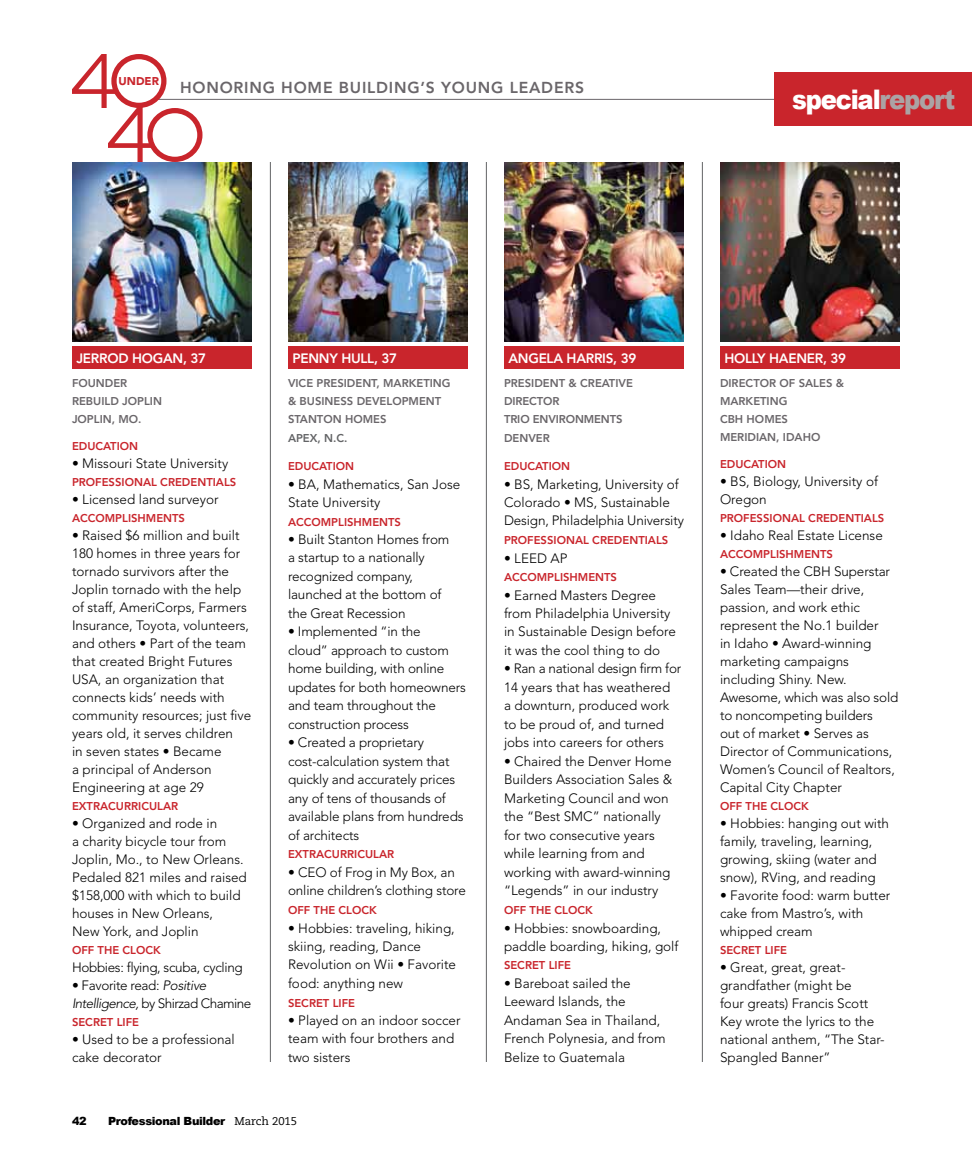
<style>
.page{position:relative;width:972px;height:1161px;background:#fff}
.page>*{position:absolute;margin:0;border:0;box-sizing:border-box;transform-origin:0 0}
.t1{font:900 27px "Arial";letter-spacing:-.05em;color:#fff;scale:.9 1}
.t2{font:800 15.75px "Avenir LT Std";letter-spacing:.05em;color:#6a666a}
.t3{font:300 13.5px/18px "Avenir LT Std";color:#000}
.t4{font:800 13.5px "Avenir LT Std";letter-spacing:-.02em;color:#fff}
.t5{font:300 13.5px/18px "Avenir LT Std";letter-spacing:-.04em;color:#000}
.t6{font:300 13.5px "Avenir LT Std";letter-spacing:-.025em;color:#000}
.t7{font:800 11.25px "Avenir LT Std";color:#c9252c}
.t8{font:800 11.25px/18px "Avenir LT Std";color:#6a666a}
.t9{font:900 11.25px "Arial";letter-spacing:-.03em;color:#000}
.t10{font:800 11.25px "Avenir LT Std";color:#636466}
.t11{font:900 11.25px "Avenir LT Std";color:#c9252c}
.s1{color:#aba3a4}
.s2{font-style:italic}
.s3{font-family:"Caecilia LT Std";font-weight:400}
</style>
<div class="page">
<hr style="left:158px;top:99px;width:814px;height:1px;background:#6a666a">
<div style="left:111px;top:54px;width:55px;height:54px;border:5px solid #c9252c;border-radius:50%"></div>
<svg style="left:72px;top:54px;width:83px;height:108px"></svg>
<div style="left:147px;top:108px;width:55px;height:54px;border:5px solid #c9252c;border-radius:50%"></div>
<div style="left:774px;top:72px;width:198px;height:54px;background:#c9252c"></div>
<div style="left:72px;top:346px;width:180px;height:23px;background:#c9252c"></div>
<hr style="left:270px;top:162px;width:1px;height:900px;background:#636466">
<hr style="left:486px;top:162px;width:1px;height:900px;background:#636466">
<hr style="left:702px;top:162px;width:1px;height:900px;background:#636466">
<img style="left:72px;top:162px;width:180px;height:180px">
<div style="left:288px;top:346px;width:180px;height:23px;background:#c9252c"></div>
<img style="left:288px;top:162px;width:180px;height:180px">
<div style="left:504px;top:346px;width:180px;height:23px;background:#c9252c"></div>
<img style="left:504px;top:162px;width:180px;height:180px">
<div style="left:720px;top:346px;width:180px;height:23px;background:#c9252c"></div>
<img style="left:720px;top:162px;width:180px;height:180px">
<p class="t11" style="left:119px;top:75px;width:42px">UNDER</p>
<p class="t2" style="left:180px;top:78px;width:406px">HONORING HOME BUILDING’S YOUNG LEADERS</p>
<h1 class="t1" style="left:792px;top:84px;width:183px">special<span class="s1">report</span></h1>
<p class="t4" style="left:76px;top:350px;width:131px">JERROD HOGAN, 37</p>
<p class="t4" style="left:292px;top:350px;width:106px">PENNY H ULL, 37</p>
<p class="t4" style="left:508px;top:350px;width:129px">ANGELA HARRIS, 39</p>
<p class="t4" style="left:724px;top:350px;width:123px">HOLLY HAENER, 39</p>
<p class="t8" style="left:72px;top:374px;width:91px">FOUNDER<br>REBUILD JOPLIN<br>JOPLIN, MO.</p>
<p class="t7" style="left:72px;top:439px;width:68px">EDUCATION</p>
<p class="t3" style="left:72px;top:454px;width:158px">• Missouri State University</p>
<p class="t7" style="left:72px;top:475px;width:166px">PROFESSIONAL CREDENTIALS</p>
<p class="t3" style="left:72px;top:490px;width:148px">• Licensed land surveyor</p>
<p class="t7" style="left:72px;top:511px;width:115px">ACCOM PLISHM ENTS</p>
<p class="t3" style="left:72px;top:526px;width:181px">• Raised $6 million and built<br>180 homes in three years for tornado survivors after the<br>Joplin tornado with the help of staff, AmeriCorps, Farmers<br>Insurance, Toyota, volunteers, and others • Part of the team that created Bright Futures<br>USA, an organization that connects kids’ needs with community resources; just five years old, it serves children<br>in seven states • Became<br>a principal of Anderson<br>Engineering at age 29</p>
<p class="t7" style="left:72px;top:799px;width:108px">EXTRACURRICULAR</p>
<p class="t3" style="left:72px;top:814px;width:176px">• Organized and rode in<br>a charity bicycle tour from<br>Joplin, Mo., to New Orleans.<br>Pedaled 821 miles and raised $158,000 with which to build houses in New Orleans,<br>New York, and Joplin</p>
<p class="t7" style="left:72px;top:943px;width:90px">OFF THE CLOCK</p>
<p class="t6" style="left:72px;top:959px;width:172px">Hobbies: flying, scuba, cycling</p>
<p class="t5" style="left:72px;top:976px;width:181px">• Favorite read: <span class="s2">Positive<br>Intelligence,</span> by Shirzad Chamine</p>
<p class="t7" style="left:72px;top:1015px;width:69px">SECRET LIFE</p>
<p class="t3" style="left:72px;top:1030px;width:164px">• Used to be a professional cake decorator</p>
<p class="t8" style="left:288px;top:373px;width:164px;line-height:18.5px">VICE PRESIDENT, MARKETING &amp; BUSINESS DEVELOPM ENT<br>STANTON H OM ES</p>
<p class="t10" style="left:288px;top:431px;width:61px">APEX, N .C.</p>
<p class="t7" style="left:288px;top:459px;width:68px">EDUCATION</p>
<p class="t3" style="left:288px;top:475px;width:174px;line-height:18.5px">• BA, Mathematics, San Jose<br>State University</p>
<p class="t7" style="left:288px;top:515px;width:115px">ACCOM PLISHM ENTS</p>
<p class="t3" style="left:288px;top:530px;width:163px;line-height:18.5px">• Built Stanton Homes from a startup to a nationally recognized company, launched at the bottom of the Great Recession</p>
<p class="t3" style="left:288px;top:623px;width:179px;line-height:18.5px">• Implemented “in the<br>cloud” approach to custom home building, with online updates for both homeowners and team throughout the construction process</p>
<p class="t3" style="left:288px;top:734px;width:177px;line-height:18.5px">• Created a proprietary cost-calculation system that quickly and accurately prices any of tens of thousands of available plans from hundreds of architects</p>
<p class="t7" style="left:288px;top:848px;width:108px">EXTRACURRICULAR</p>
<p class="t3" style="left:288px;top:863px;width:179px;line-height:18.5px">• CEO of Frog in My Box, an online children’s clothing store</p>
<p class="t7" style="left:288px;top:903px;width:90px">OFF THE CLOCK</p>
<p class="t3" style="left:288px;top:919px;width:170px;line-height:18.5px">• Hobbies: traveling, hiking, skiing, reading, Dance<br>Revolution on Wii • Favorite food: anything new</p>
<p class="t7" style="left:288px;top:996px;width:69px">SECRET LIFE</p>
<p class="t3" style="left:288px;top:1011px;width:174px;line-height:18.5px">• Played on an indoor soccer team with four brothers and two sisters</p>
<p class="t8" style="left:504px;top:373px;width:130px;line-height:18.5px">PRESIDENT &amp; CREATIVE<br>DIRECTOR<br>TRIO</p>
<p class="t8" style="left:504px;top:410px;width:120px;line-height:18.5px;text-indent:29px">ENVIRONM ENTS<br>DENVER</p>
<p class="t7" style="left:504px;top:459px;width:68px">EDUCATION</p>
<p class="t3" style="left:504px;top:475px;width:182px;line-height:18.5px">• BS, Marketing, University of<br>Colorado • MS, Sustainable<br>Design, Philadelphia University</p>
<p class="t7" style="left:504px;top:533px;width:166px">PROFESSIONAL CREDENTIALS</p>
<p class="t3" style="left:504px;top:549px;width:65px">• LEED AP</p>
<p class="t7" style="left:504px;top:570px;width:115px">ACCOM PLISHM ENTS</p>
<p class="t3" style="left:504px;top:586px;width:174px;line-height:18.5px">• Earned Masters Degree from Philadelphia University in Sustainable Design before it was the cool thing to do</p>
<p class="t3" style="left:504px;top:660px;width:179px;line-height:18.5px">• Ran a national design firm for<br>14 years that has weathered<br>a downturn, produced work to be proud of, and turned jobs into careers for others</p>
<p class="t3" style="left:504px;top:752px;width:170px;line-height:18.5px">• Chaired the Denver Home<br>Builders Association Sales &amp;<br>Marketing Council and won the “Best SMC” nationally for two consecutive years while learning from and working with award-winning “Legends” in our industry</p>
<p class="t7" style="left:504px;top:903px;width:90px">OFF THE CLOCK</p>
<p class="t3" style="left:504px;top:919px;width:176px;line-height:18.5px">• Hobbies: snowboarding, paddle boarding, hiking, golf</p>
<p class="t7" style="left:504px;top:959px;width:69px">SECRET LIFE</p>
<p class="t3" style="left:504px;top:974px;width:163px;line-height:18.5px">• Bareboat sailed the<br>Leeward Islands, the<br>Andaman Sea in Thailand,<br>French Polynesia, and from<br>Belize to Guatemala</p>
<p class="t8" style="left:720px;top:374px;width:126px">DIRECTOR OF SALES &amp;<br>MARKETING<br>CBH</p>
<p class="t8" style="left:720px;top:410px;width:102px;text-align:center">HOMES<br>MERIDIAN, IDAHO</p>
<p class="t7" style="left:720px;top:457px;width:68px">EDUCATION</p>
<p class="t3" style="left:720px;top:472px;width:160px">• BS, Biology, University of<br>Oregon</p>
<p class="t7" style="left:720px;top:511px;width:166px">PROFESSIONAL CREDENTIALS</p>
<p class="t3" style="left:720px;top:526px;width:164px">• Idaho Real Estate License</p>
<p class="t7" style="left:720px;top:547px;width:115px">ACCOM PLISHM ENTS</p>
<p class="t3" style="left:720px;top:562px;width:180px">• Created the CBH Superstar<br>Sales Team—their drive, passion, and work ethic represent the No.1 builder<br>in Idaho • Award-winning marketing campaigns including Shiny. New.<br>Awesome, which was also sold to noncompeting builders<br>out of market • Serves as<br>Director of Communications,<br>Women’s Council of Realtors,<br>Capital City Chapter</p>
<p class="t7" style="left:720px;top:799px;width:90px">OFF THE CLOCK</p>
<p class="t3" style="left:720px;top:814px;width:171px">• Hobbies: hanging out with family, traveling, learning, growing, skiing (water and snow), RVing, and reading</p>
<p class="t3" style="left:720px;top:886px;width:172px">• Favorite food: warm butter cake from Mastro’s, with whipped cream</p>
<p class="t7" style="left:720px;top:943px;width:69px">SECRET LIFE</p>
<p class="t3" style="left:720px;top:958px;width:166px">• Great, great, great&shy;grandfather (might be<br>four greats) Francis Scott<br>Key wrote the lyrics to the national anthem, “The Star-<br>Spangled Banner”</p>
<p class="t9" style="left:72px;top:1114px;width:16px">42</p>
<p class="t9" style="left:108px;top:1114px;width:191px">Professional Builder <span class="s3">March 2015</span></p>
</div>
